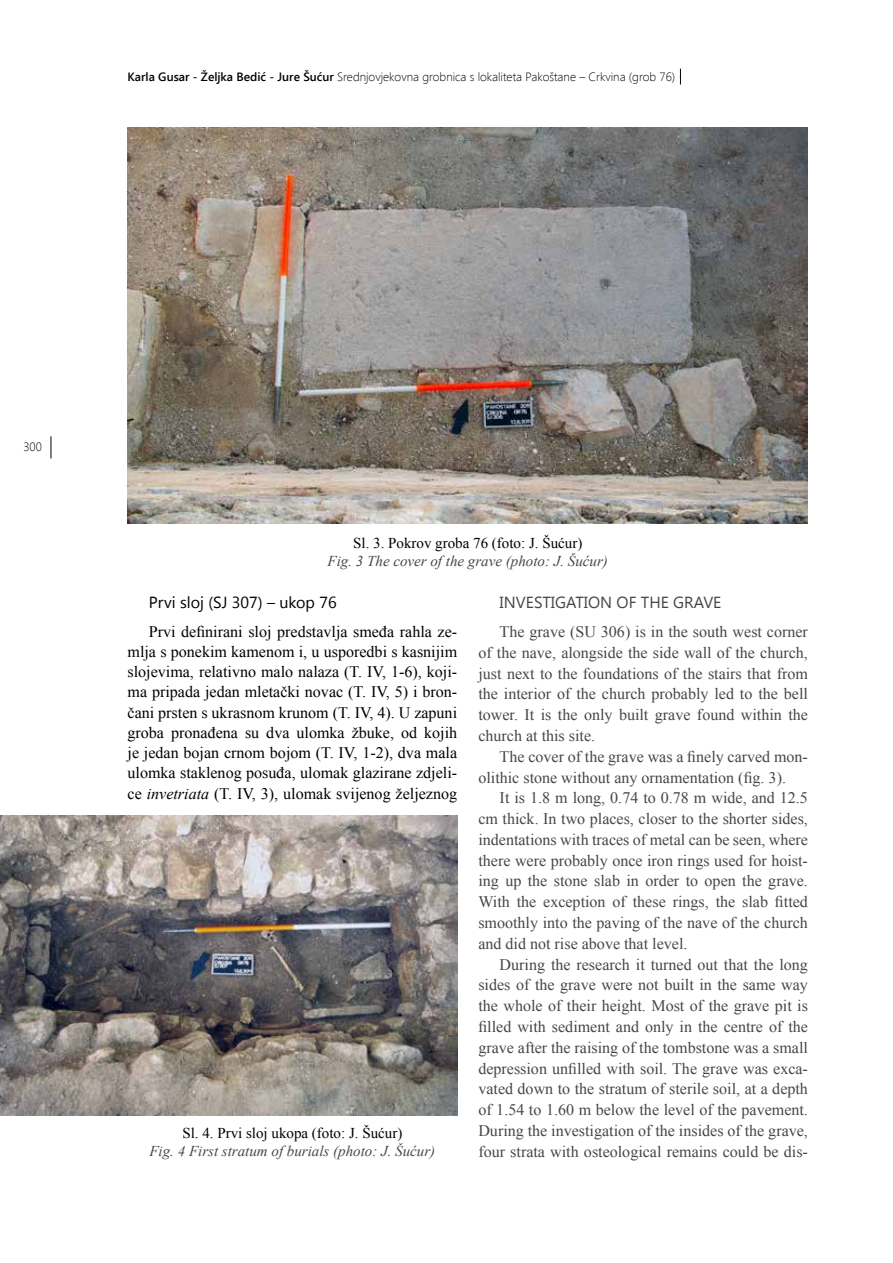
<style>
.page{position:relative;width:893px;height:1263px;background:#fff}
.page>*{position:absolute;margin:0;border:0;box-sizing:border-box;transform-origin:0 0}
.t1{font:16.05px/20.9px "Times New Roman";color:#464646;text-align:justify}
.t2{font:16.05px/20.2px "Times New Roman";color:#000;text-align:justify}
.t3{font:16.05px "Segoe UI";color:#464646}
.t4{font:16.05px "Segoe UI";color:#000}
.t5{font:italic 15px "Times New Roman";color:#464646}
.t6{font:15px "Times New Roman";color:#000}
.t7{font:300 12px "Segoe UI";color:#000}
.s1{font-weight:600}
.s2{font-style:italic}
</style>
<div class="page">
<svg style="left:51px;top:436px;width:1px;height:22px"></svg>
<svg style="left:680px;top:69px;width:1px;height:15px"></svg>
<img style="left:128px;top:128px;width:680px;height:396px">
<img style="left:0;top:815px;width:457px;height:300px">
<p class="t7" style="left:128px;top:68px;width:549px"><span class="s1">Karla Gusar - Željka Bedić - Jure Šućur</span> Srednjovjekovna grobnica s lokaliteta Pakoštane – Crkvina (grob 76)</p>
<p class="t7" style="left:23px;top:439px;width:20px">300</p>
<p class="t6" style="left:353px;top:533px;width:231px">Sl. 3. Pokrov groba 76 (foto: J. Šućur)</p>
<p class="t5" style="left:328px;top:551px;width:282px">Fig. 3 The cover of the grave (photo: J. Šućur)</p>
<p class="t4" style="left:149px;top:591px;width:189px">Prvi sloj (SJ 307) – ukop 76</p>
<p class="t2" style="left:128px;top:621px;width:331px;text-indent:21px">Prvi definirani sloj predstavlja smeđa rahla ze&shy;mlja s ponekim kamenom i, u usporedbi s kasnijim slojevima, relativno malo nalaza (T. IV, 1-6), koji&shy;ma pripada jedan mletački novac (T. IV, 5) i bron&shy;čani prsten s ukrasnom krunom (T. IV, 4). U zapuni groba pronađena su dva ulomka žbuke, od kojih je jedan bojan crnom bojom (T. IV, 1-2), dva mala ulomka staklenog posuđa, ulomak glazirane zdjeli&shy;ce <span class="s2">invetriata</span> (T. IV, 3), ulomak svijenog željeznog</p>
<p class="t6" style="left:182px;top:1123px;width:222px">Sl. 4. Prvi sloj ukopa (foto: J. Šućur)</p>
<p class="t5" style="left:149px;top:1141px;width:287px">Fig. 4 First stratum of burials (photo: J. Šućur)</p>
<p class="t3" style="left:500px;top:591px;width:223px">INVESTIGATION OF THE GRAVE</p>
<p class="t1" style="left:478px;top:621px;width:331px;text-indent:21px">The grave (SU 306) is in the south west corner of the nave, alongside the side wall of the church, just next to the foundations of the stairs that from the interior of the church probably led to the bell tower. It is the only built grave found within the church at this site.</p>
<p class="t1" style="left:478px;top:746px;width:331px;text-indent:21px">The cover of the grave was a finely carved mon&shy;olithic stone without any ornamentation (fig. 3).</p>
<p class="t1" style="left:478px;top:787px;width:331px;text-indent:21px">It is 1.8 m long, 0.74 to 0.78 m wide, and 12.5 cm thick. In two places, closer to the shorter sides, indentations with traces of metal can be seen, where there were probably once iron rings used for hoist&shy;ing up the stone slab in order to open the grave.<br>With the exception of these rings, the slab fitted smoothly into the paving of the nave of the church and did not rise above that level.</p>
<p class="t1" style="left:478px;top:953px;width:331px;text-indent:21px">During the research it turned out that the long sides of the grave were not built in the same way the whole of their height. Most of the grave pit is filled with sediment and only in the centre of the grave after the raising of the tombstone was a small depression unfilled with soil. The grave was exca&shy;vated down to the stratum of sterile soil, at a depth of 1.54 to 1.60 m below the level of the pavement.<br>During the investigation of the insides of the grave, four strata with osteological remains could be dis-</p>
</div>
